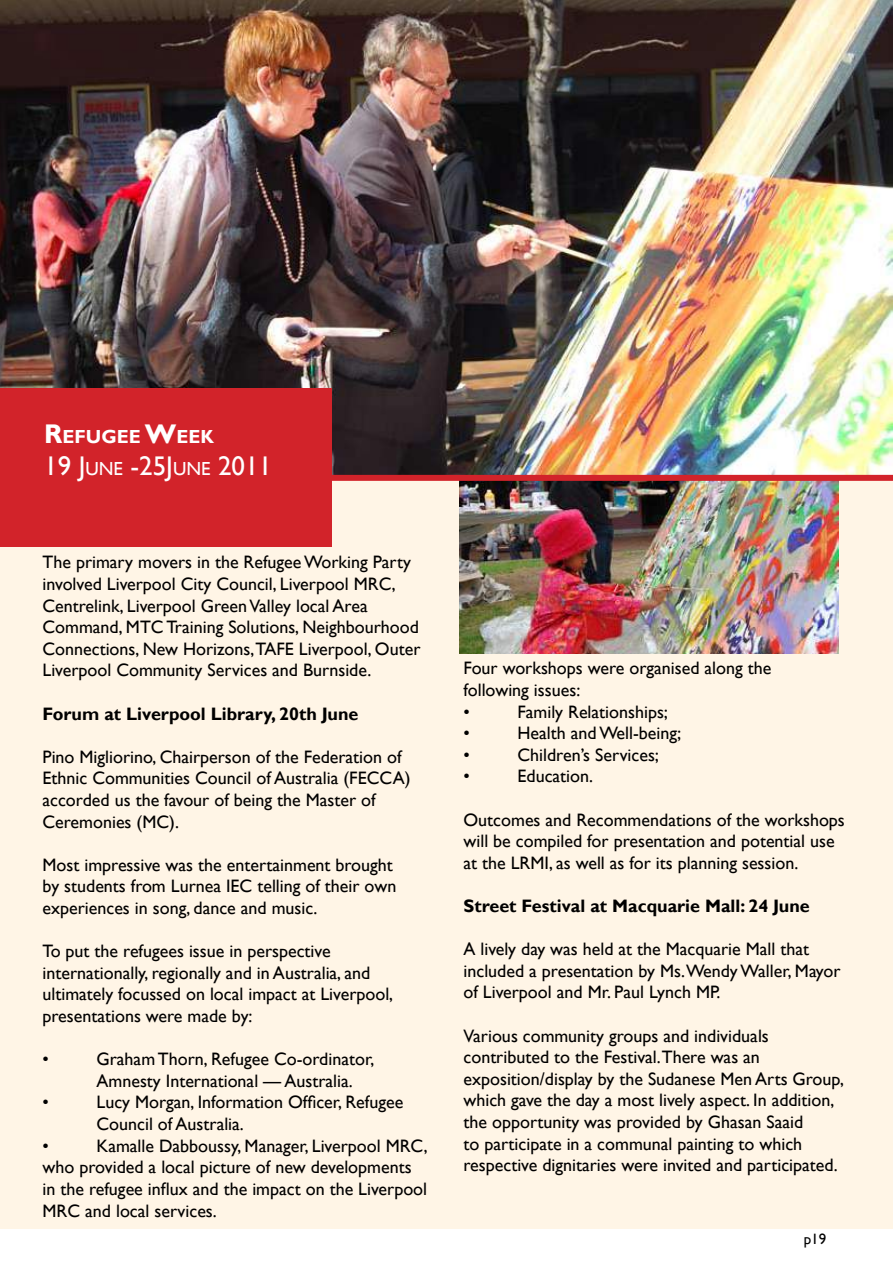
<style>
.page{position:relative;width:893px;height:1263px;background:#fff}
.page>*{position:absolute;margin:0;border:0;box-sizing:border-box;transform-origin:0 0}
.t1{font:27px "Gill Sans";color:#fff}
.t2{font:700 18.9px "Gill Sans";color:#fff}
.t3{font:18px/21.6px "Gill Sans";color:#000}
.t4{font:700 18px "Gill Sans";color:#000}
.t5{font:15px "Gill Sans";color:#000}
.s1{font-size:27px}
.s2{font-size:18.9px}
</style>
<div class="page">
<div style="left:0;top:167px;width:893px;height:1062px;background:#fff5e6"></div>
<img style="left:459px;top:481px;width:379px;height:172px">
<img style="left:0;top:0;width:893px;height:475px">
<div style="left:0;top:475px;width:893px;height:6px;background:#d2232a"></div>
<div style="left:0;top:389px;width:332px;height:158px;background:#d2232a"></div>
<p class="t2" style="left:44px;top:425px;width:171px"><span class="s1">R</span>EFUGEE <span class="s1">W</span>EEK</p>
<h1 class="t1" style="left:44px;top:450px;width:229px">19 J<span class="s2">UNE</span> -25J<span class="s2">UNE</span> 2011</h1>
<p class="t3" style="left:43px;top:552px;width:379px">The primary movers in the Refugee Working Party involved Liverpool City Council, Liverpool MRC, Centrelink, Liverpool Green Valley local Area Command, MTC Training Solutions, Neighbourhood Connections, New Horizons,TAFE Liverpool, Outer Liverpool Community Services and Burnside.</p>
<p class="t4" style="left:43px;top:703px;width:317px">Forum at Liverpool Library, 20th June</p>
<p class="t3" style="left:43px;top:746px;width:369px">Pino Migliorino, Chairperson of the Federation of Ethnic Communities Council of Australia (FECCA) accorded us the favour of being the Master of Ceremonies (MC).</p>
<p class="t3" style="left:43px;top:854px;width:355px">Most impressive was the entertainment brought by students from Lurnea IEC telling of their own experiences in song, dance and music.</p>
<p class="t3" style="left:43px;top:941px;width:352px">To put the refugees issue in perspective internationally, regionally and in Australia, and ultimately focussed on local impact at Liverpool, presentations were made by:</p>
<p class="t3" style="left:43px;top:1049px;width:8px">•</p>
<p class="t3" style="left:97px;top:1049px;width:279px">Graham Thorn, Refugee Co-ordinator,<br>Amnesty International — Australia.</p>
<p class="t3" style="left:43px;top:1092px;width:8px">•</p>
<p class="t3" style="left:97px;top:1092px;width:308px">Lucy Morgan, Information Officer, Refugee<br>Council of Australia.</p>
<p class="t3" style="left:43px;top:1135px;width:8px">•</p>
<p class="t3" style="left:43px;top:1135px;width:387px;text-indent:54px">Kamalle Dabboussy, Manager, Liverpool MRC, who provided a local picture of new developments in the refugee influx and the impact on the Liverpool MRC and local services.</p>
<p class="t3" style="left:463px;top:658px;width:309px">Four workshops were organised along the following issues:<br>•</p>
<p class="t3" style="left:517px;top:701px;width:152px">Family Relationships;</p>
<p class="t3" style="left:463px;top:723px;width:8px">•</p>
<p class="t3" style="left:517px;top:723px;width:165px">Health and Well-being;</p>
<p class="t3" style="left:463px;top:744px;width:8px">•</p>
<p class="t3" style="left:517px;top:744px;width:143px">Children’s Services;</p>
<p class="t3" style="left:463px;top:766px;width:8px">•</p>
<p class="t3" style="left:517px;top:766px;width:77px">Education.</p>
<p class="t3" style="left:463px;top:809px;width:383px">Outcomes and Recommendations of the workshops will be compiled for presentation and potential use at the LRMI, as well as for its planning session.</p>
<p class="t4" style="left:463px;top:895px;width:348px">Street Festival at Macquarie Mall: 24 June</p>
<p class="t3" style="left:463px;top:939px;width:379px">A lively day was held at the Macquarie Mall that included a presentation by Ms.Wendy Waller, Mayor of Liverpool and Mr. Paul Lynch MP.</p>
<p class="t3" style="left:463px;top:1025px;width:382px">Various community groups and individuals contributed to the Festival.There was an exposition/display by the Sudanese Men Arts Group, which gave the day a most lively aspect. In addition, the opportunity was provided by Ghasan Saaid<br>to participate in a communal painting to which respective dignitaries were invited and participated.</p>
<p class="t5" style="left:804px;top:1230px;width:24px">p19</p>
</div>
